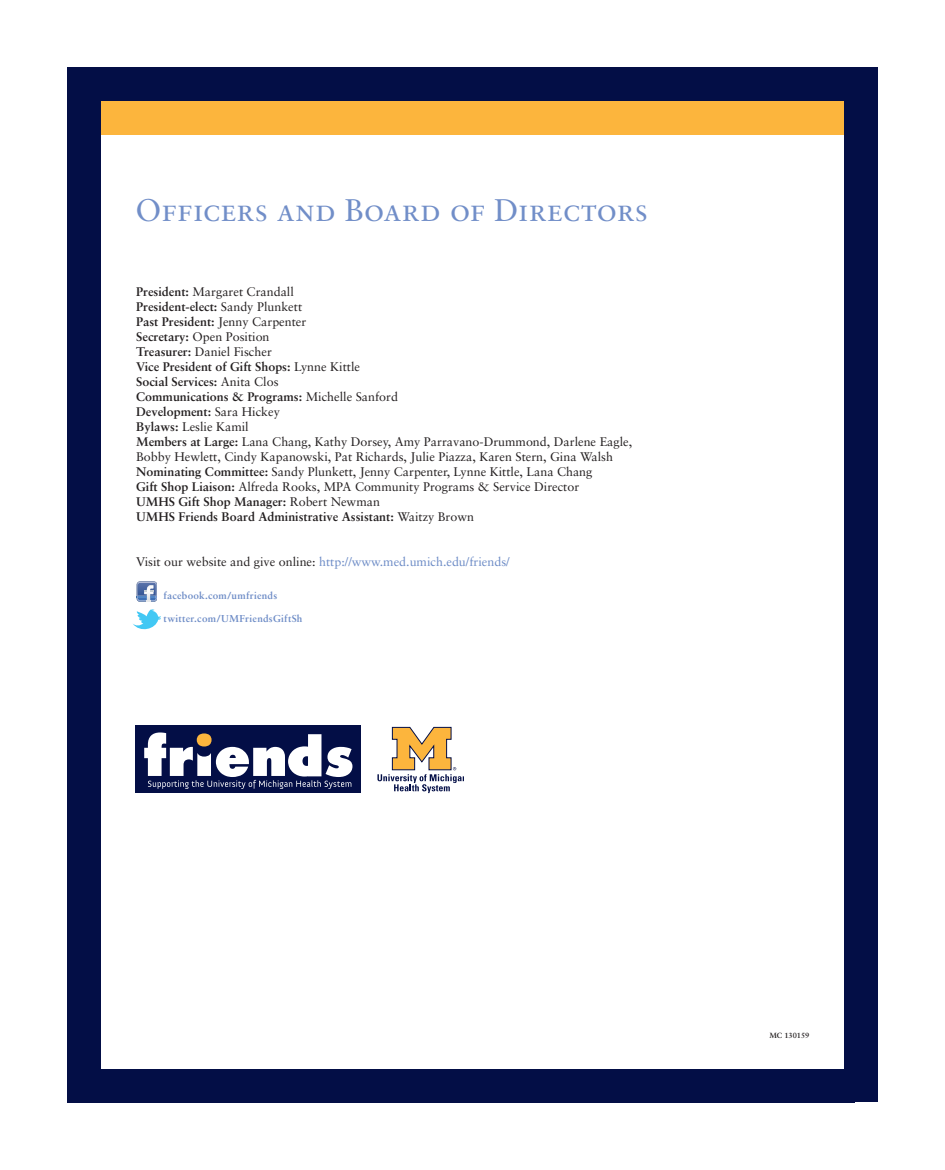
<style>
.page{position:relative;width:945px;height:1170px;background:#fff}
.page>*{position:absolute;margin:0;border:0;box-sizing:border-box;transform-origin:0 0}
.headline_page{font:31.25px "Sabon Roman SC";letter-spacing:.01em;color:#718ec8}
.t1{font:12.5px/15px "Sabon";color:#231f20}
.t2{font:700 12.5px "Sabon";color:#231f20}
.t3{font:12.5px "Sabon";color:#6c8bc6}
.t4{font:700 10px "Sabon";letter-spacing:.03em;color:#6c8bc6}
.t5{font:700 7.5px "Sabon";color:#231f20}
.s1{font-weight:700}
.s2{font-weight:400}
.s3{color:#231f20}
</style>
<div class="page">
<div style="left:136px;top:725px;width:225px;height:68px;background:#030e46"></div>
<svg style="left:144px;top:733px;width:208px;height:56px"></svg>
<svg style="left:137px;top:581px;width:20px;height:21px"></svg>
<img style="left:137px;top:582px;width:20px;height:3px">
<svg style="left:133px;top:609px;width:27px;height:20px"></svg>
<div style="left:90px;top:90px;width:765px;height:45px;background:#fcb53d"></div>
<div style="left:90px;top:68px;width:765px;height:33px;background:#030e46"></div>
<div style="left:68px;top:1069px;width:787px;height:33px;background:#030e46"></div>
<div style="left:68px;top:68px;width:33px;height:1023px;background:#030e46"></div>
<div style="left:844px;top:68px;width:34px;height:1034px;background:#030e46"></div>
<svg style="left:377px;top:727px;width:87px;height:66px"></svg>
<p class="headline_page" style="left:136px;top:191px;width:514px">Officers and Board of Directors</p>
<p class="t1" style="left:136px;top:284px;width:159px"><span class="s1">President:</span> Margaret Crandall</p>
<p class="t2" style="left:136px;top:299px;width:167px">President-elect: <span class="s2">Sandy Plunkett</span></p>
<p class="t2" style="left:136px;top:314px;width:172px">Past President: <span class="s2">Jenny Carpenter</span></p>
<p class="t1" style="left:136px;top:329px;width:135px"><span class="s1">Secretary:</span> Open Position</p>
<p class="t1" style="left:136px;top:344px;width:137px"><span class="s1">Treasurer:</span> Daniel Fischer</p>
<p class="t2" style="left:136px;top:359px;width:225px">Vice President of Gift Shops: <span class="s2">Lynne Kittle</span></p>
<p class="t2" style="left:136px;top:374px;width:144px">Social Services: <span class="s2">Anita Clos</span></p>
<p class="t2" style="left:136px;top:389px;width:263px">Communications &amp; Programs: <span class="s2">Michelle Sanford</span></p>
<p class="t2" style="left:136px;top:404px;width:145px">Development: <span class="s2">Sara Hickey</span></p>
<p class="t1" style="left:136px;top:419px;width:114px"><span class="s1">Bylaws:</span> Leslie Kamil</p>
<p class="t1" style="left:136px;top:434px;width:498px"><span class="s1">Members at Large:</span> Lana Chang, Kathy Dorsey, Amy Parravano-Drummond, Darlene Eagle,<br>Bobby Hewlett, Cindy Kapanowski, Pat Richards, Julie Piazza, Karen Stern, Gina Walsh</p>
<p class="t1" style="left:136px;top:464px;width:458px"><span class="s1">Nominating Committee:</span> Sandy Plunkett, Jenny Carpenter, Lynne Kittle, Lana Chang</p>
<p class="t1" style="left:136px;top:479px;width:445px"><span class="s1">Gift Shop Liaison:</span> Alfreda Rooks, MPA Community Programs &amp; Service Director</p>
<p class="t2" style="left:136px;top:494px;width:245px">UMHS Gift Shop Manager: <span class="s2">Robert Newman</span></p>
<p class="t2" style="left:136px;top:509px;width:339px">UMHS Friends Board Administrative Assistant: <span class="s2">Waitzy Brown</span></p>
<p class="t3" style="left:136px;top:554px;width:375px"><span class="s3">Visit our website and give online:</span> http://www.med.umich.edu/friends/</p>
<p class="t4" style="left:164px;top:590px;width:115px">facebook.com/umfriends</p>
<p class="t4" style="left:164px;top:612px;width:140px">twitter.com/UMFriendsGiftSh</p>
<p class="t5" style="left:769px;top:1031px;width:42px">MC 130159</p>
</div>
